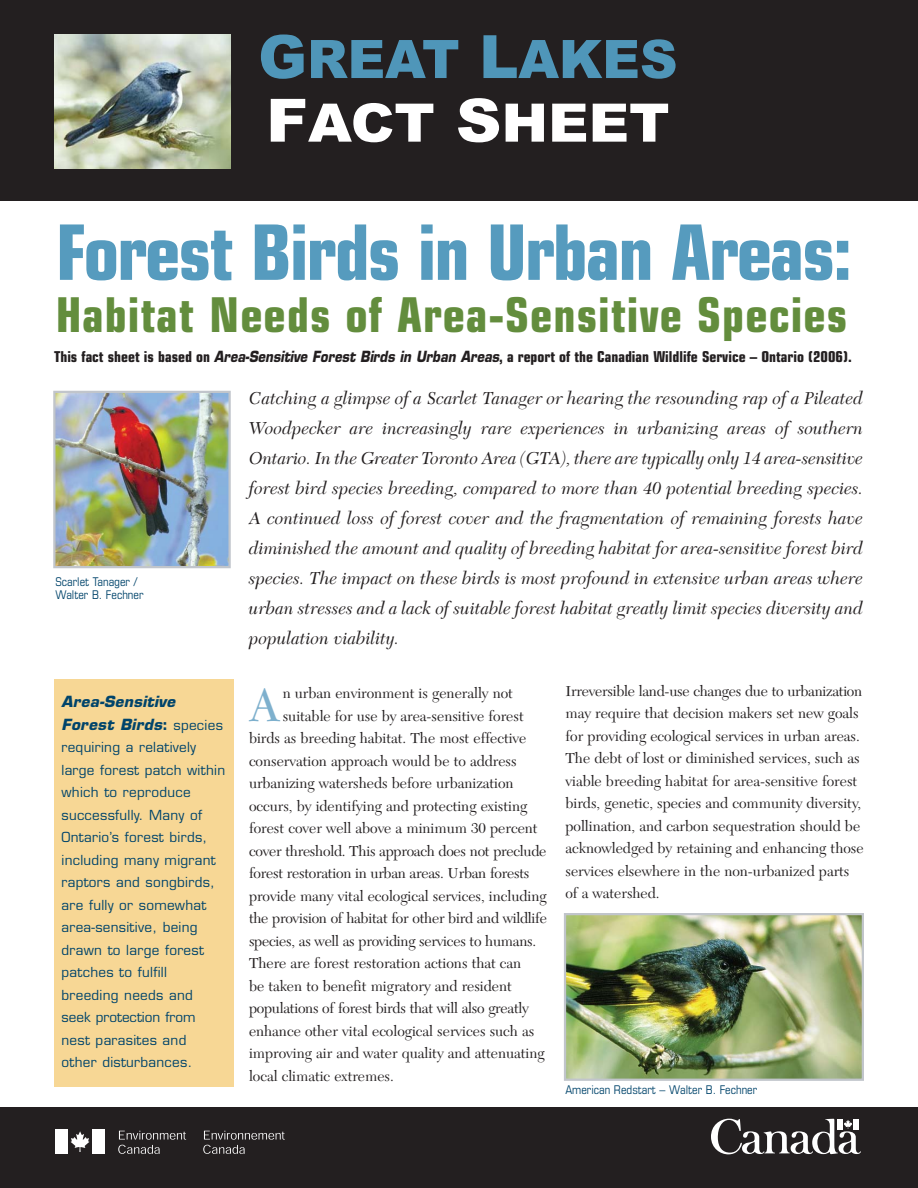
<style>
.page{position:relative;width:918px;height:1188px;background:#fff}
.page>*{position:absolute;margin:0;border:0;box-sizing:border-box;transform-origin:0 0}
.t1{font:700 condensed 76.5px "Eurostile";letter-spacing:-.025em;color:#569bbe}
.t2{font:48.9px "New Caledonia";color:#7eb0cd}
.t3{font:700 condensed 48px "Eurostile";letter-spacing:.02em;color:#638d3d}
.t4{font:italic 18px/30px "New Caledonia";color:#231f20;text-align:justify}
.t5{font:15px/22.5px "New Caledonia";color:#231f20}
.t6{font:700 condensed 15px "Eurostile";color:#231f20}
.t7{font:italic 700 15px/22.5px "Eurostile";color:#00446b}
.t8{font:13.5px/22.5px "Eurostile";letter-spacing:.02em;color:#00446b}
.t9{font:condensed 12px/13.5px "Eurostile";color:#00446b}
.s1{font-style:italic;font-stretch:normal}
.s2{font-style:normal}
.s3{font-weight:400;font-style:normal;font-size:13.5px}
</style>
<div class="page">
<div style="left:0;top:1107px;width:918px;height:81px;background:#231f20"></div>
<div style="left:0;top:0;width:918px;height:200px;background:#231f20"></div>
<img style="left:54px;top:34px;width:177px;height:135px">
<svg style="left:271px;top:99px;width:162px;height:43px"></svg>
<svg style="left:458px;top:98px;width:41px;height:44px"></svg>
<svg style="left:506px;top:104px;width:38px;height:38px"></svg>
<svg style="left:552px;top:104px;width:34px;height:38px"></svg>
<svg style="left:593px;top:104px;width:75px;height:38px"></svg>
<svg style="left:261px;top:34px;width:43px;height:45px"></svg>
<svg style="left:311px;top:40px;width:147px;height:38px"></svg>
<svg style="left:483px;top:35px;width:193px;height:44px"></svg>
<img style="left:567px;top:916px;width:294px;height:162px">
<div style="left:564px;top:913px;width:300px;height:168px;border:2px solid #c1c5cb"></div>
<img style="left:56px;top:394px;width:172px;height:171px">
<div style="left:53px;top:391px;width:178px;height:177px;border:2px solid #c1c5cb"></div>
<div style="left:54px;top:679px;width:180px;height:408px;background:#f7d795"></div>
<svg style="left:71px;top:1131px;width:18px;height:21px"></svg>
<div style="left:56px;top:1130px;width:12px;height:24px;background:#fff"></div>
<div style="left:92px;top:1130px;width:13px;height:24px;background:#fff"></div>
<svg style="left:118px;top:1131px;width:68px;height:23px"></svg>
<svg style="left:203px;top:1131px;width:82px;height:23px"></svg>
<svg style="left:711px;top:1119px;width:150px;height:35px"></svg>
<h1 class="t1" style="left:56px;top:224px;width:798px">Forest Birds in Urban Areas:</h1>
<h3 class="t3" style="left:56px;top:298px;width:793px">Habitat Needs of Area-Sensitive Species</h3>
<p class="t6" style="left:54px;top:351px;width:799px">This fact sheet is based on <span class="s1">Area-Sensitive Forest Birds in Urban Areas</span>, a report of the Canadian Wildlife Service – Ontario (2006).</p>
<p class="t4" style="left:249px;top:385px;width:615px">Catching a glimpse of a Scarlet Tanager or hearing the resounding rap of a Pileated Woodpecker are increasingly rare experiences in urbanizing areas of southern Ontario. In the Greater Toronto Area (GTA), there are typically only 14 area-sensitive forest bird species breeding, compared to more than 40 potential breeding species.<br>A continued loss of forest cover and the fragmentation of remaining forests have diminished the amount and quality of breeding habitat for area-sensitive forest bird species. The impact on these birds is most profound in extensive urban areas where urban stresses and a lack of suitable forest habitat greatly limit species diversity and population viability.</p>
<p class="t9" style="left:56px;top:576px;width:89px">Scarlet Tanager /<br>Walter B. Fechner</p>
<p class="t7" style="left:61px;top:692px;width:163px">Area-Sensitive<br>Forest Birds<span class="s2">:</span> <span class="s3">s p e c i e s</span></p>
<p class="t8" style="left:62px;top:737px;width:165px">requiring a relatively large forest patch within which to reproduce successfully. Many of<br>Ontario’s forest birds, including many migrant raptors and songbirds, are fully or somewhat area-sensitive, being drawn to large forest patches to fulfill breeding needs and seek protection from nest parasites and<br>other disturbances.</p>
<h2 class="t2" style="left:249px;top:685px;width:33px">A</h2>
<p class="t5" style="left:283px;top:684px;width:232px">n urban environment is generally not</p>
<p class="t5" style="left:283px;top:706px;width:242px">suitable for use by area-sensitive forest</p>
<p class="t5" style="left:249px;top:729px;width:279px">birds as breeding habitat. The most effective</p>
<p class="t5" style="left:249px;top:751px;width:269px">conservation approach would be to address</p>
<p class="t5" style="left:249px;top:774px;width:266px">urbanizing watersheds before urbanization</p>
<p class="t5" style="left:249px;top:796px;width:280px">occurs, by identifying and protecting existing</p>
<p class="t5" style="left:249px;top:819px;width:290px">forest cover well above a minimum 30 percent</p>
<p class="t5" style="left:249px;top:841px;width:299px">cover threshold. This approach does not preclude</p>
<p class="t5" style="left:249px;top:864px;width:282px">forest restoration in urban areas. Urban forests</p>
<p class="t5" style="left:249px;top:886px;width:299px">provide many vital ecological services, including</p>
<p class="t5" style="left:249px;top:909px;width:300px">the provision of habitat for other bird and wildlife</p>
<p class="t5" style="left:249px;top:931px;width:289px">species, as well as providing services to humans.</p>
<p class="t5" style="left:249px;top:954px;width:274px">There are forest restoration actions that can</p>
<p class="t5" style="left:249px;top:976px;width:264px">be taken to benefit migratory and resident</p>
<p class="t5" style="left:249px;top:999px;width:281px">populations of forest birds that will also greatly</p>
<p class="t5" style="left:249px;top:1021px;width:287px">enhance other vital ecological services such as</p>
<p class="t5" style="left:249px;top:1044px;width:297px">improving air and water quality and attenuating</p>
<p class="t5" style="left:249px;top:1066px;width:146px">local climatic extremes.</p>
<p class="t5" style="left:566px;top:681px;width:300px">Irreversible land-use changes due to urbanization may require that decision makers set new goals for providing ecological services in urban areas.<br>The debt of lost or diminished services, such as viable breeding habitat for area-sensitive forest birds, genetic, species and community diversity, pollination, and carbon sequestration should be acknowledged by retaining and enhancing those services elsewhere in the non-urbanized parts of a watershed.</p>
<p class="t9" style="left:565px;top:1084px;width:193px">American Redstart – Walter B. Fechner</p>
</div>
